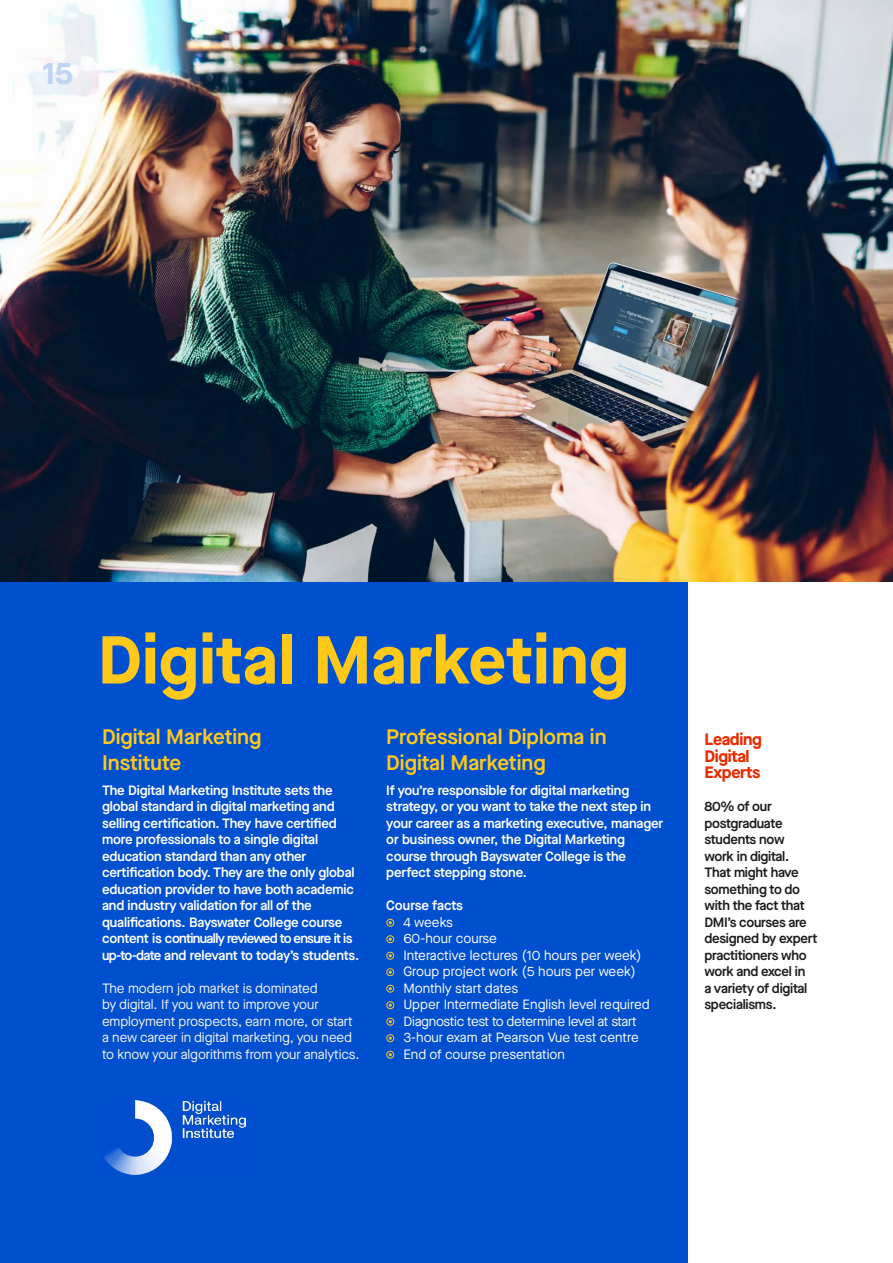
<style>
.page{position:relative;width:893px;height:1263px;background:#fff}
.page>*{position:absolute;margin:0;border:0;box-sizing:border-box;transform-origin:0 0}
.t1{font:700 67.5px "Maison Neue";letter-spacing:.005em;color:#ffc91c}
.t2{font:700 30px "Maison Neue";color:#bfd3f3}
.t3{font:600 21px/25.2px "Maison Neue";color:#ffc91c}
.t4{font:700 16.5px/16.5px "Maison Neue";letter-spacing:-.02em;color:#e82b00}
.t5{font:600 13.5px/16.5px "Maison Neue";letter-spacing:-.01em;color:#fff}
.t6{font:13.5px/16.5px "Maison Neue";color:#fff}
.t7{font:600 13.5px/16.5px "Maison Neue";letter-spacing:-.02em;color:#1c1c1c}
.t8{font:13.5px/16.5px "Maison Neue";letter-spacing:-.01em;color:#f6f6f6}
</style>
<div class="page">
<div style="left:0;top:0;width:687px;height:1263px;background:#004fcf"></div>
<div style="left:386px;top:919px;width:8px;height:8px;border:1px solid #ffc91c;border-radius:50%"></div>
<div style="left:386px;top:935px;width:8px;height:8px;border:1px solid #ffc91c;border-radius:50%"></div>
<div style="left:386px;top:952px;width:8px;height:8px;border:1px solid #ffc91c;border-radius:50%"></div>
<div style="left:386px;top:968px;width:8px;height:8px;border:1px solid #ffc91c;border-radius:50%"></div>
<div style="left:386px;top:985px;width:8px;height:8px;border:1px solid #ffc91c;border-radius:50%"></div>
<div style="left:386px;top:1001px;width:8px;height:8px;border:1px solid #ffc91c;border-radius:50%"></div>
<div style="left:386px;top:1018px;width:8px;height:8px;border:1px solid #ffc91c;border-radius:50%"></div>
<div style="left:386px;top:1034px;width:8px;height:8px;border:1px solid #ffc91c;border-radius:50%"></div>
<div style="left:386px;top:1051px;width:8px;height:8px;border:1px solid #ffc91c;border-radius:50%"></div>
<img style="left:0;top:0;width:893px;height:581px">
<img style="left:104px;top:1100px;width:141px;height:74px">
<h2 class="t2" style="left:43px;top:52px;width:32px">15</h2>
<h1 class="t1" style="left:98px;top:612px;width:532px">Digital Marketing</h1>
<h3 class="t3" style="left:102px;top:724px;width:161px">Digital Marketing<br>Institute</h3>
<p class="t5" style="left:102px;top:781px;width:259px">The Digital Marketing Institute sets the global standard in digital marketing and selling certification. They have certified more professionals to a single digital education standard than any other certification body. They are the only global education provider to have both academic and industry validation for all of the qualifications. Bayswater College course content is continually reviewed to ensure it is up-to-date and relevant to today’s students.</p>
<p class="t8" style="left:102px;top:979px;width:259px">The modern job market is dominated<br>by digital. If you want to improve your employment prospects, earn more, or start a new career in digital marketing, you need to know your algorithms from your analytics.</p>
<h3 class="t3" style="left:386px;top:724px;width:222px">Professional Diploma in<br>Digital Marketing</h3>
<p class="t5" style="left:386px;top:781px;width:279px">If you’re responsible for digital marketing strategy, or you want to take the next step in your career as a marketing executive, manager or business owner, the Digital Marketing course through Bayswater College is the perfect stepping stone.</p>
<p class="t5" style="left:386px;top:897px;width:78px">Course facts</p>
<p class="t6" style="left:403px;top:913px;width:248px">4 weeks<br>60-hour course<br>Interactive lectures (10 hours per week)<br>Group project work (5 hours per week)<br>Monthly start dates<br>Upper Intermediate English level required<br>Diagnostic test to determine level at start<br>3-hour exam at Pearson Vue test centre<br>End of course presentation</p>
<p class="t4" style="left:704px;top:731px;width:59px">Leading<br>Digital<br>Experts</p>
<p class="t7" style="left:704px;top:798px;width:114px">80% of our postgraduate students now work in digital.<br>That might have something to do with the fact that<br>DMI’s courses are designed by expert practitioners who work and excel in<br>a variety of digital specialisms.</p>
</div>
